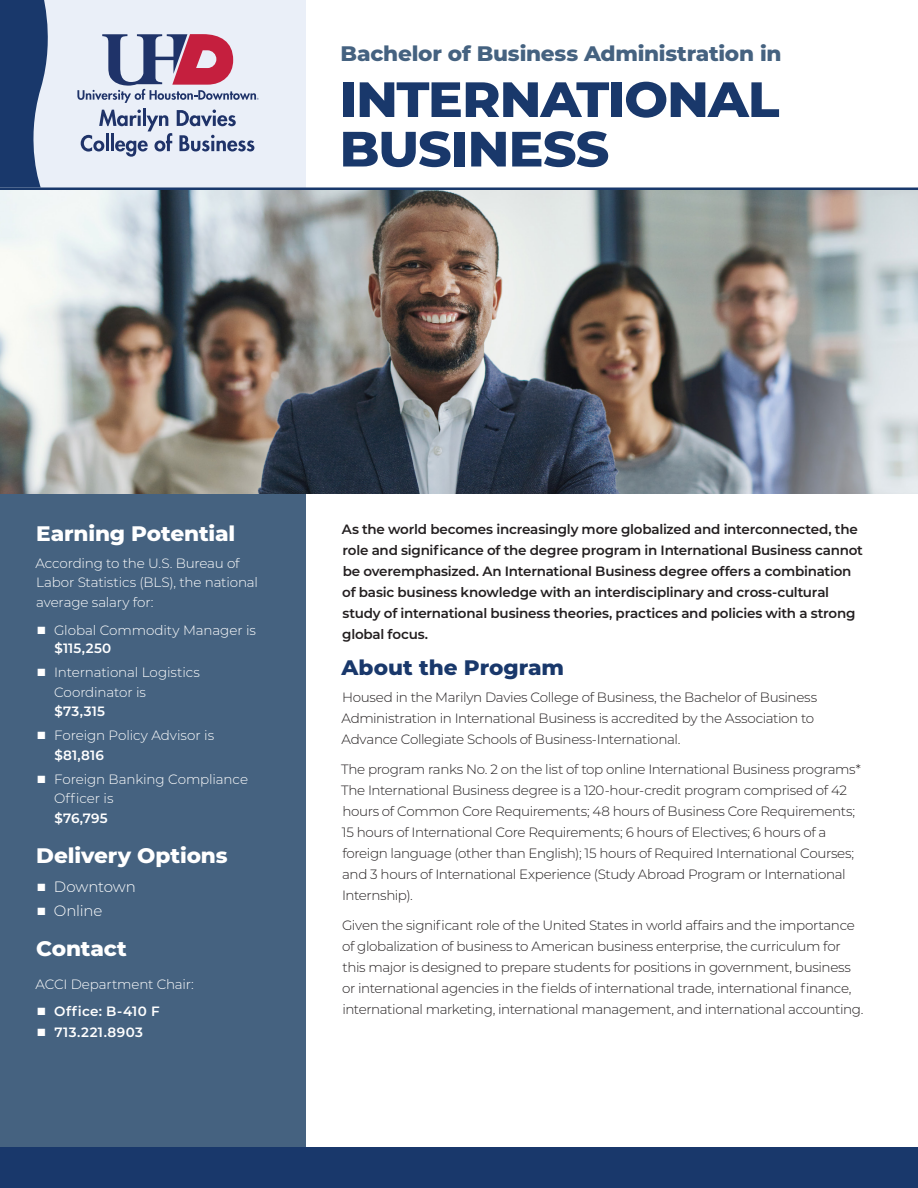
<style>
.page{position:relative;width:918px;height:1188px;background:#fff}
.page>*{position:absolute;margin:0;border:0;box-sizing:border-box;transform-origin:0 0}
.t1{font:800 49.5px/49.5px "Montserrat";letter-spacing:-.02em;color:#19386b;scale:1.05 1}
.t2{font:800 21px "Montserrat";letter-spacing:-.005em;color:#fff}
.t3{font:800 21px "Montserrat";letter-spacing:-.01em;color:#456280}
.t4{font:800 21px "Montserrat";color:#19386b}
.t5{font:300 15px "Montserrat";letter-spacing:-.01em;color:#fff}
.t6{font:300 13.5px/21px "Montserrat";letter-spacing:-.025em;color:#231f20}
.t7{font:600 13.5px/21px "Montserrat";letter-spacing:-.015em;color:#231f20}
.t8{font:300 13.5px/19.5px "Montserrat";letter-spacing:-.01em;color:#fff}
.t9{font:600 13.5px "Montserrat";letter-spacing:.025em;color:#fff}
.s1{font-weight:600}
</style>
<div class="page">
<div style="left:0;top:0;width:306px;height:189px;background:#eaeff8"></div>
<div style="left:0;top:189px;width:306px;height:999px;background:#456280"></div>
<hr style="left:0;top:188px;width:918px;height:2px;background:#19386b">
<div style="left:0;top:1148px;width:918px;height:40px;background:#19386b"></div>
<svg style="left:0;top:0;width:57px;height:188px"></svg>
<img style="left:0;top:190px;width:918px;height:304px">
<hr style="left:143px;top:108px;width:3px;height:18px;background:#1f3369">
<svg style="left:81px;top:110px;width:173px;height:47px"></svg>
<svg style="left:77px;top:34px;width:182px;height:69px"></svg>
<h2 class="t3" style="left:341px;top:38px;width:443px">Bachelor of Business Administration in</h2>
<h1 class="t1" style="left:339px;top:72px;width:421px">INTERNATIONAL<br>BUSINESS</h1>
<h2 class="t2" style="left:36px;top:518px;width:201px">Earning Potential</h2>
<p class="t8" style="left:36px;top:553px;width:224px">According to the U.S. Bureau of<br>Labor Statistics (BLS), the national average salary for:</p>
<p class="t8" style="left:55px;top:621px;width:203px;line-height:18px;text-indent:-17px">■ Global Commodity Manager is <span class="s1">$115,250</span></p>
<p class="t8" style="left:54px;top:662px;width:148px;text-indent:-17px">■ International Logistics<br>Coordinator is</p>
<p class="t9" style="left:55px;top:702px;width:52px">$73,315</p>
<p class="t8" style="left:55px;top:725px;width:161px;text-indent:-17px">■ Foreign Policy Advisor is <span class="s1">$81,816</span></p>
<p class="t8" style="left:54px;top:769px;width:196px;text-indent:-17px">■ Foreign Banking Compliance<br>Officer is</p>
<p class="t9" style="left:55px;top:808px;width:55px">$76,795</p>
<h2 class="t2" style="left:36px;top:840px;width:193px">Delivery Options</h2>
<p class="t5" style="left:37px;top:876px;width:100px">■ Downtown</p>
<p class="t5" style="left:37px;top:900px;width:66px">■ Online</p>
<h2 class="t2" style="left:36px;top:933px;width:92px">Contact</h2>
<p class="t8" style="left:36px;top:974px;width:160px">ACCI Department Chair:</p>
<p class="t9" style="left:37px;top:1002px;width:124px">■ Office: B-410 F</p>
<p class="t9" style="left:37px;top:1023px;width:107px">■ 713.221.8903</p>
<p class="t7" style="left:342px;top:518px;width:523px">As the world becomes increasingly more globalized and interconnected, the role and significance of the degree program in International Business cannot be overemphasized. An International Business degree offers a combination of basic business knowledge with an interdisciplinary and cross-cultural study of international business theories, practices and policies with a strong global focus.</p>
<h2 class="t4" style="left:341px;top:652px;width:224px">About the Program</h2>
<p class="t6" style="left:342px;top:686px;width:477px">Housed in the Marilyn Davies College of Business, the Bachelor of Business<br>Administration in International Business is accredited by the Association to<br>Advance Collegiate Schools of Business-International.</p>
<p class="t6" style="left:341px;top:758px;width:521px">The program ranks No. 2 on the list of top online International Business programs* The International Business degree is a 120-hour-credit program comprised of 42 hours of Common Core Requirements; 48 hours of Business Core Requirements; 15 hours of International Core Requirements; 6 hours of Electives; 6 hours of a foreign language (other than English); 15 hours of Required International Courses; and 3 hours of International Experience (Study Abroad Program or International Internship).</p>
<p class="t6" style="left:342px;top:914px;width:523px">Given the significant role of the United States in world affairs and the importance of globalization of business to American business enterprise, the curriculum for this major is designed to prepare students for positions in government, business or international agencies in the fields of international trade, international finance, international marketing, international management, and international accounting.</p>
</div>
